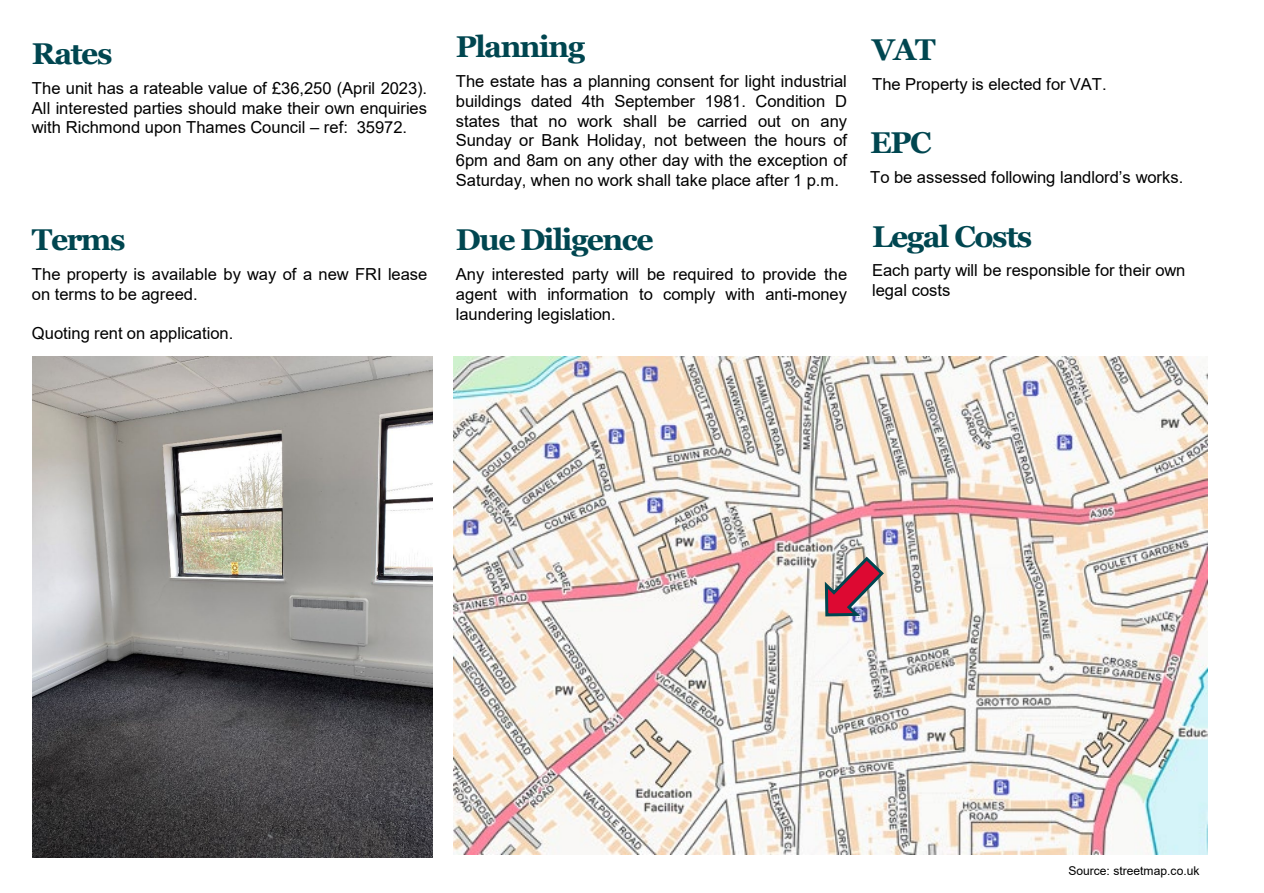
<style>
.page{position:relative;width:1264px;height:893px;background:#fff}
.page>*{position:absolute;margin:0;border:0;box-sizing:border-box;transform-origin:0 0}
.t1{font:700 30px "Georgia";letter-spacing:-.05em;color:#004650}
.t2{font:16.5px/19.8px "Arial";color:#000;text-align:justify}
.t3{font:12px "Arial";letter-spacing:-.005em;color:#000}
</style>
<div class="page">
<img style="left:453px;top:356px;width:754px;height:498px">
<svg style="left:822px;top:554px;width:63px;height:64px;background:#ba828b"></svg>
<img style="left:32px;top:356px;width:400px;height:501px">
<p class="t1" style="left:32px;top:34px;width:82px">Rates</p>
<p class="t2" style="left:32px;top:78px;width:397px">The unit has a rateable value of £36,250 (April 2023).<br>All interested parties should make their own enquiries with Richmond upon Thames Council – ref: 35972.</p>
<p class="t1" style="left:32px;top:220px;width:95px">Terms</p>
<p class="t2" style="left:32px;top:264px;width:397px">The property is available by way of a new FRI lease on terms to be agreed.</p>
<p class="t2" style="left:32px;top:323px;width:203px">Quoting rent on application.</p>
<p class="t1" style="left:455px;top:28px;width:131px">Planning</p>
<p class="t2" style="left:455px;top:71px;width:393px">The estate has a planning consent for light industrial buildings dated 4th September 1981. Condition D states that no work shall be carried out on any Sunday or Bank Holiday, not between the hours of 6pm and 8am on any other day with the exception of Saturday, when no work shall take place after 1 p.m.</p>
<p class="t1" style="left:455px;top:220px;width:199px">Due Diligence</p>
<p class="t2" style="left:455px;top:264px;width:393px">Any interested party will be required to provide the agent with information to comply with anti-money laundering legislation.</p>
<p class="t1" style="left:871px;top:31px;width:65px">VAT</p>
<p class="t2" style="left:871px;top:74px;width:236px">The Property is elected for VAT.</p>
<p class="t1" style="left:870px;top:123px;width:63px">EPC</p>
<p class="t2" style="left:870px;top:167px;width:315px">To be assessed following landlord’s works.</p>
<p class="t1" style="left:871px;top:217px;width:161px">Legal Costs</p>
<p class="t2" style="left:871px;top:260px;width:315px">Each party will be responsible for their own legal costs</p>
<p class="t3" style="left:1068px;top:862px;width:133px">Source: streetmap.co.uk</p>
</div>
